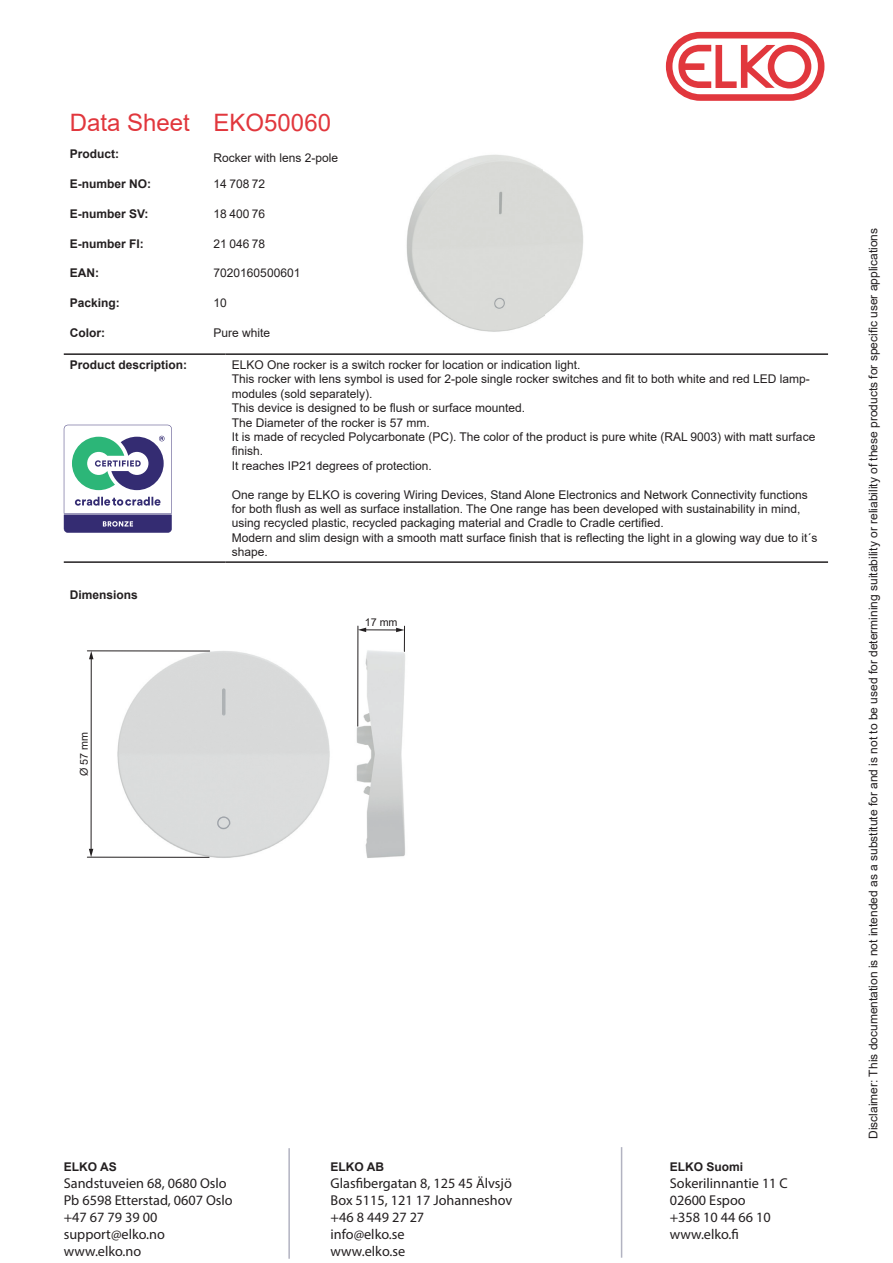
<style>
.page{position:relative;width:893px;height:1263px;background:#fff}
.page>*{position:absolute;margin:0;border:0;box-sizing:border-box;transform-origin:0 0}
.t1{font:24px "Arial";color:#e1373d}
.t2{font:14.25px/17.1px "Myriad Pro";color:#231f20}
.t3{font:12px/14.4px "Arial";color:#231f20}
.t4{font:700 12px "Arial";color:#231f20}
.t5{font:10.8px "Arial";color:#231f20}
</style>
<div class="page">
<hr style="left:288px;top:1148px;width:2px;height:111px;background:#b2b3c1">
<hr style="left:621px;top:1147px;width:1px;height:111px;background:#b2b3c1">
<img style="left:406px;top:154px;width:177px;height:178px">
<hr style="left:64px;top:353px;width:162px;height:2px;background:#231f20">
<hr style="left:226px;top:353px;width:602px;height:2px;background:#231f20">
<hr style="left:64px;top:561px;width:162px;height:2px;background:#231f20">
<hr style="left:226px;top:561px;width:602px;height:2px;background:#231f20">
<img style="left:106px;top:651px;width:160px;height:173px">
<img style="left:106px;top:824px;width:160px;height:34px">
<img style="left:266px;top:639px;width:139px;height:219px">
<hr style="left:91px;top:658px;width:1px;height:192px;background:#231f20">
<svg style="left:89px;top:849px;width:4px;height:8px"></svg>
<svg style="left:89px;top:651px;width:4px;height:8px"></svg>
<hr style="left:87px;top:650px;width:123px;height:1px;background:#231f20">
<hr style="left:87px;top:857px;width:122px;height:1px;background:#231f20">
<hr style="left:365px;top:629px;width:33px;height:1px;background:#231f20">
<svg style="left:358px;top:628px;width:8px;height:4px"></svg>
<svg style="left:396px;top:626px;width:9px;height:25px"></svg>
<hr style="left:357px;top:626px;width:1px;height:100px;background:#231f20">
<svg style="left:64px;top:425px;width:108px;height:108px"></svg>
<svg style="left:666px;top:32px;width:158px;height:69px"></svg>
<h1 class="t1" style="left:70px;top:106px;width:263px">Data Sheet EKO50060</h1>
<p class="t4" style="left:70px;top:146px;width:51px">Product:</p>
<p class="t3" style="left:214px;top:151px;width:126px">Rocker with lens 2-pole</p>
<p class="t4" style="left:70px;top:175px;width:83px">E-number NO:</p>
<p class="t3" style="left:214px;top:177px;width:53px">14 708 72</p>
<p class="t4" style="left:70px;top:205px;width:80px">E-number SV:</p>
<p class="t3" style="left:214px;top:206px;width:53px">18 400 76</p>
<p class="t4" style="left:70px;top:235px;width:76px">E-number FI:</p>
<p class="t3" style="left:214px;top:236px;width:53px">21 046 78</p>
<p class="t4" style="left:70px;top:265px;width:31px">EAN:</p>
<p class="t3" style="left:214px;top:266px;width:88px">7020160500601</p>
<p class="t4" style="left:70px;top:294px;width:52px">Packing:</p>
<p class="t3" style="left:214px;top:296px;width:15px">10</p>
<p class="t4" style="left:70px;top:324px;width:37px">Color:</p>
<p class="t3" style="left:214px;top:325px;width:58px">Pure white</p>
<p class="t4" style="left:70px;top:356px;width:119px">Product description:</p>
<p class="t3" style="left:232px;top:357px;width:585px">ELKO One rocker is a switch rocker for location or indication light.<br>This rocker with lens symbol is used for 2-pole single rocker switches and fit to both white and red LED lamp&shy;modules (sold separately).<br>This device is designed to be flush or surface mounted.<br>The Diameter of the rocker is 57 mm.<br>It is made of recycled Polycarbonate (PC). The color of the product is pure white (RAL 9003) with matt surface finish.<br>It reaches IP21 degrees of protection.</p>
<p class="t3" style="left:232px;top:487px;width:587px">One range by ELKO is covering Wiring Devices, Stand Alone Electronics and Network Connectivity functions for both flush as well as surface installation. The One range has been developed with sustainability in mind, using recycled plastic, recycled packaging material and Cradle to Cradle certified.<br>Modern and slim design with a smooth matt surface finish that is reflecting the light in a glowing way due to it´s shape.</p>
<p class="t4" style="left:70px;top:586px;width:70px">Dimensions</p>
<p class="t5" style="left:77px;top:776px;width:46px;rotate:-90deg">Ø 57 mm</p>
<p class="t5" style="left:365px;top:614px;width:34px">17 mm</p>
<p class="t4" style="left:64px;top:1158px;width:54px">ELKO AS</p>
<p class="t2" style="left:64px;top:1174px;width:171px">Sandstuveien 68, 0680 Oslo<br>Pb 6598 Etterstad, 0607 Oslo +47 67 79 39 00 support@elko.no www.elko.no</p>
<p class="t4" style="left:331px;top:1158px;width:55px">ELKO AB</p>
<p class="t2" style="left:331px;top:1174px;width:183px">Glasfibergatan 8, 125 45 Älvsjö<br>Box 5115, 121 17 Johanneshov +46 8 449 27 27<br>info@elko.se<br>www.elko.se</p>
<p class="t4" style="left:670px;top:1158px;width:75px">ELKO Suomi</p>
<p class="t2" style="left:670px;top:1174px;width:120px">Sokerilinnantie 11 C<br>02600 Espoo<br>+358 10 44 66 10 www.elko.fi</p>
<p class="t3" style="left:866px;top:1139px;width:912px;rotate:-90deg">Disclaimer: This documentation is not intended as a substitute for and is not to be used for determining suitability or reliability of these products for specific user applications</p>
</div>
